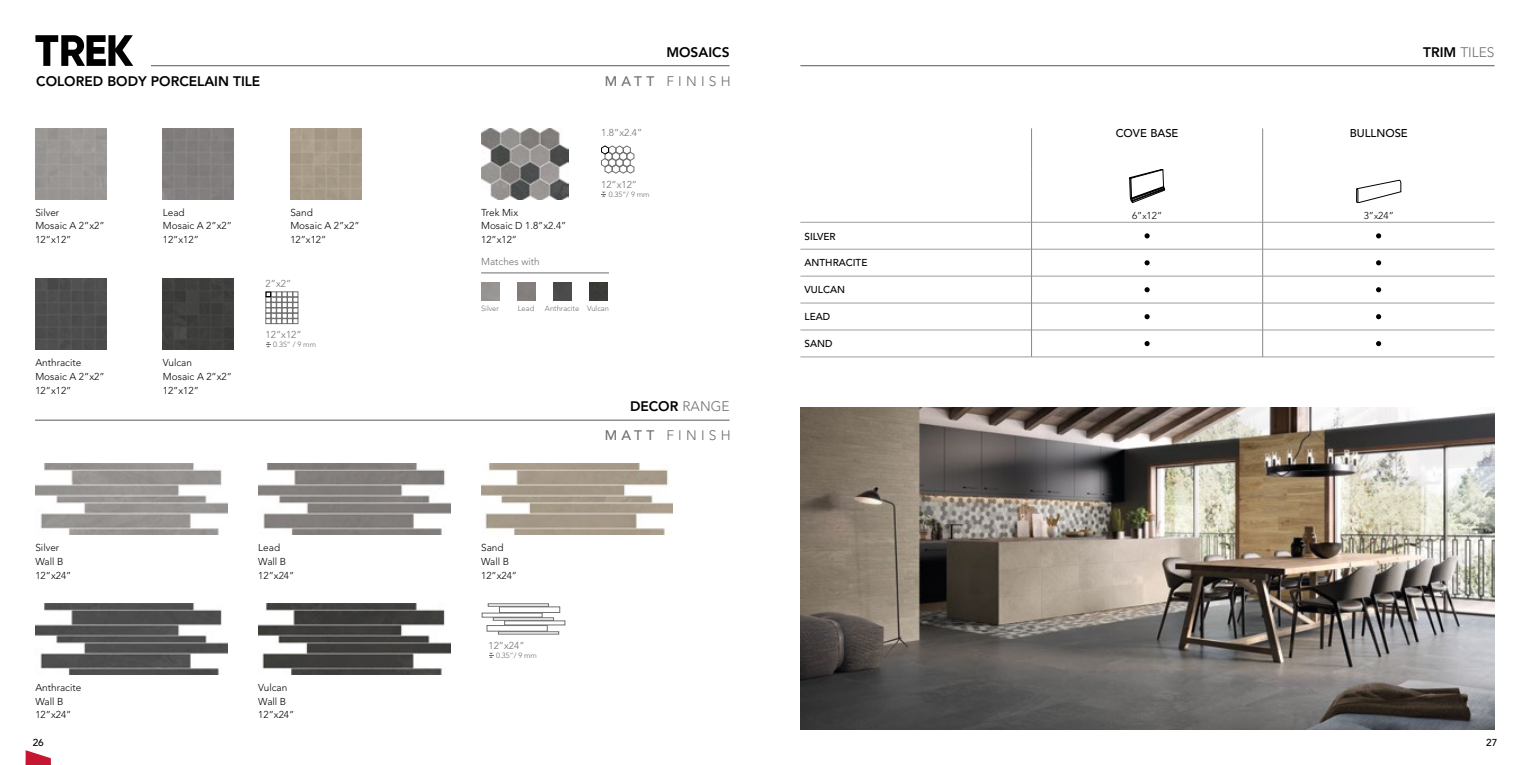
<style>
.page{position:relative;width:1530px;height:765px;background:#fff}
.page>*{position:absolute;margin:0;border:0;box-sizing:border-box;transform-origin:0 0}
.t1{font:800 13.75px "Avenir";color:#000}
.t2{font:300 13.75px "Avenir";letter-spacing:.31em;color:#706f6f}
.t3{font:500 11.25px "Avenir";color:#000}
.t4{font:300 10px/13.8px "Avenir";color:#000}
.t5{font:300 10px "Avenir";color:#706f6f}
.t6{font:500 10px "Avenir";color:#000}
.t7{font:300 7.5px "Avenir";color:#706f6f}
.s1{font-weight:500}
.s2{font-weight:300;color:#706f6f}
.s3{font-weight:800;color:#000}
.s4{font-size:8.75px}
</style>
<div class="page">
<hr style="left:35px;top:420px;width:695px;height:1px;background:#575756">
<hr style="left:800px;top:66px;width:695px;height:1px;background:#575756">
<svg style="left:601px;top:192px;width:5px;height:5px"></svg>
<svg style="left:601px;top:145px;width:33px;height:29px"></svg>
<img style="left:481px;top:128px;width:87px;height:71px">
<svg style="left:266px;top:342px;width:5px;height:5px"></svg>
<svg style="left:266px;top:292px;width:32px;height:32px"></svg>
<div style="left:163px;top:128px;width:71px;height:71px;background:#827e7e"></div>
<div style="left:35px;top:279px;width:71px;height:71px;background:#4d4e4d"></div>
<div style="left:163px;top:279px;width:71px;height:71px;background:#3e403d"></div>
<hr style="left:1032px;top:222px;width:230px;height:1px;background:#9d9d9c">
<hr style="left:1263px;top:222px;width:232px;height:1px;background:#9d9d9c">
<hr style="left:1032px;top:249px;width:230px;height:1px;background:#9d9d9c">
<hr style="left:1263px;top:249px;width:232px;height:1px;background:#9d9d9c">
<hr style="left:1032px;top:276px;width:230px;height:1px;background:#9d9d9c">
<hr style="left:1263px;top:276px;width:232px;height:1px;background:#9d9d9c">
<hr style="left:1032px;top:303px;width:230px;height:1px;background:#9d9d9c">
<hr style="left:1263px;top:303px;width:232px;height:1px;background:#9d9d9c">
<hr style="left:1032px;top:330px;width:230px;height:1px;background:#9d9d9c">
<hr style="left:1263px;top:330px;width:232px;height:1px;background:#9d9d9c">
<hr style="left:800px;top:357px;width:232px;height:1px;background:#9d9d9c">
<hr style="left:1032px;top:357px;width:231px;height:1px;background:#9d9d9c">
<hr style="left:1263px;top:357px;width:232px;height:1px;background:#9d9d9c">
<hr style="left:1031px;top:128px;width:1px;height:41px;background:#878787">
<hr style="left:1031px;top:169px;width:1px;height:53px;background:#878787">
<hr style="left:1262px;top:128px;width:1px;height:41px;background:#878787">
<hr style="left:1262px;top:169px;width:1px;height:53px;background:#878787">
<svg style="left:800px;top:222px;width:232px;height:135px"></svg>
<svg style="left:1262px;top:222px;width:1px;height:135px"></svg>
<svg style="left:1129px;top:169px;width:36px;height:34px"></svg>
<svg style="left:1356px;top:180px;width:45px;height:23px"></svg>
<svg style="left:1145px;top:233px;width:5px;height:5px"></svg>
<svg style="left:1376px;top:233px;width:5px;height:5px"></svg>
<svg style="left:1145px;top:260px;width:5px;height:5px"></svg>
<svg style="left:1376px;top:260px;width:5px;height:5px"></svg>
<svg style="left:1145px;top:287px;width:5px;height:5px"></svg>
<svg style="left:1376px;top:287px;width:5px;height:5px"></svg>
<svg style="left:1145px;top:314px;width:5px;height:5px"></svg>
<svg style="left:1376px;top:314px;width:5px;height:5px"></svg>
<svg style="left:1145px;top:341px;width:5px;height:5px"></svg>
<svg style="left:1376px;top:341px;width:5px;height:5px"></svg>
<svg style="left:489px;top:653px;width:5px;height:5px"></svg>
<div style="left:482px;top:613px;width:60px;height:4px;border:1px solid #706f6f"></div>
<div style="left:487px;top:625px;width:60px;height:6px;border:1px solid #706f6f"></div>
<div style="left:499px;top:607px;width:61px;height:6px;border:1px solid #706f6f"></div>
<img style="left:35px;top:464px;width:192px;height:71px">
<img style="left:258px;top:464px;width:192px;height:71px">
<img style="left:481px;top:464px;width:192px;height:71px">
<img style="left:800px;top:407px;width:694px;height:322px">
<hr style="left:151px;top:66px;width:579px;height:1px;background:#575756">
<svg style="left:35px;top:35px;width:98px;height:31px"></svg>
<img style="left:35px;top:604px;width:192px;height:70px">
<img style="left:258px;top:604px;width:192px;height:70px">
<hr style="left:481px;top:273px;width:128px;height:1px;background:#706f6f">
<img style="left:553px;top:282px;width:18px;height:18px">
<img style="left:589px;top:282px;width:18px;height:18px">
<svg style="left:25px;top:750px;width:26px;height:15px"></svg>
<h1 class="t1" style="left:666px;top:44px;width:65px">MOSAICS</h1>
<h1 class="t1" style="left:36px;top:73px;width:226px">COLORED BODY PORCELAIN TILE</h1>
<h1 class="t2" style="left:605px;top:74px;width:127px"><span class="s1">MATT</span> FINISH</h1>
<p class="t5" style="left:601px;top:127px;width:43px">1.8”x2.4”</p>
<p class="t4" style="left:35px;top:205px;width:71px">Silver<br>Mosaic A 2”x2”<br>12”x12”</p>
<p class="t4" style="left:290px;top:205px;width:71px">Sand<br>Mosaic A 2”x2”<br>12”x12”</p>
<p class="t4" style="left:163px;top:205px;width:70px">Lead<br>Mosaic A 2”x2”<br>12”x12”</p>
<p class="t5" style="left:266px;top:277px;width:27px">2”x2”</p>
<p class="t4" style="left:35px;top:356px;width:71px">Anthracite<br>Mosaic A 2”x2”<br>12”x12”</p>
<p class="t4" style="left:163px;top:356px;width:71px">Vulcan<br>Mosaic A 2”x2”<br>12”x12”</p>
<p class="t5" style="left:266px;top:329px;width:38px">12”x12”</p>
<p class="t7" style="left:273px;top:340px;width:44px">0.35” / 9 mm</p>
<p class="t4" style="left:481px;top:205px;width:87px">Trek Mix<br>Mosaic D 1.8”x2.4”<br>12”x12”</p>
<p class="t5" style="left:601px;top:179px;width:38px">12”x12”</p>
<p class="t7" style="left:609px;top:190px;width:42px">0.35”/ 9 mm</p>
<p class="t5" style="left:481px;top:256px;width:60px">Matches with</p>
<p class="t7" style="left:481px;top:304px;width:19px">Silver</p>
<p class="t7" style="left:518px;top:304px;width:18px">Lead</p>
<p class="t7" style="left:545px;top:304px;width:66px">Anthracite Vulcan</p>
<h1 class="t1" style="left:630px;top:398px;width:101px">DECOR <span class="s2">RANGE</span></h1>
<h1 class="t2" style="left:605px;top:428px;width:127px"><span class="s1">MATT</span> FINISH</h1>
<p class="t4" style="left:35px;top:541px;width:38px">Silver<br>Wall B<br>12”x24”</p>
<p class="t4" style="left:258px;top:541px;width:38px">Lead<br>Wall B<br>12”x24”</p>
<p class="t4" style="left:481px;top:541px;width:38px">Sand<br>Wall B<br>12”x24”</p>
<p class="t4" style="left:35px;top:681px;width:47px">Anthracite<br>Wall B<br>12”x24”</p>
<p class="t4" style="left:258px;top:681px;width:38px">Vulcan<br>Wall B<br>12”x24”</p>
<p class="t5" style="left:489px;top:640px;width:38px">12”x24”</p>
<p class="t7" style="left:496px;top:651px;width:42px">0.35”/ 9 mm</p>
<p class="t6" style="left:805px;top:230px;width:33px">SILVER</p>
<p class="t6" style="left:805px;top:257px;width:64px">ANTHRACITE</p>
<p class="t6" style="left:805px;top:284px;width:42px">VULCAN</p>
<p class="t6" style="left:805px;top:311px;width:27px">LEAD</p>
<p class="t6" style="left:805px;top:338px;width:29px">SAND</p>
<h1 class="t2" style="left:1423px;top:44px;width:73px"><span class="s3">TRIM</span> TILES</h1>
<p class="t3" style="left:1116px;top:127px;width:64px">COVE BASE</p>
<p class="t3" style="left:1350px;top:127px;width:60px">BULLNOSE</p>
<p class="t4" style="left:1132px;top:208px;width:32px">6”<span class="s4">x</span>12”</p>
<p class="t4" style="left:1364px;top:208px;width:32px">3”<span class="s4">x</span>24”</p>
<p class="t6" style="left:33px;top:737px;width:13px">26</p>
<p class="t6" style="left:1486px;top:737px;width:13px">27</p>
</div>
